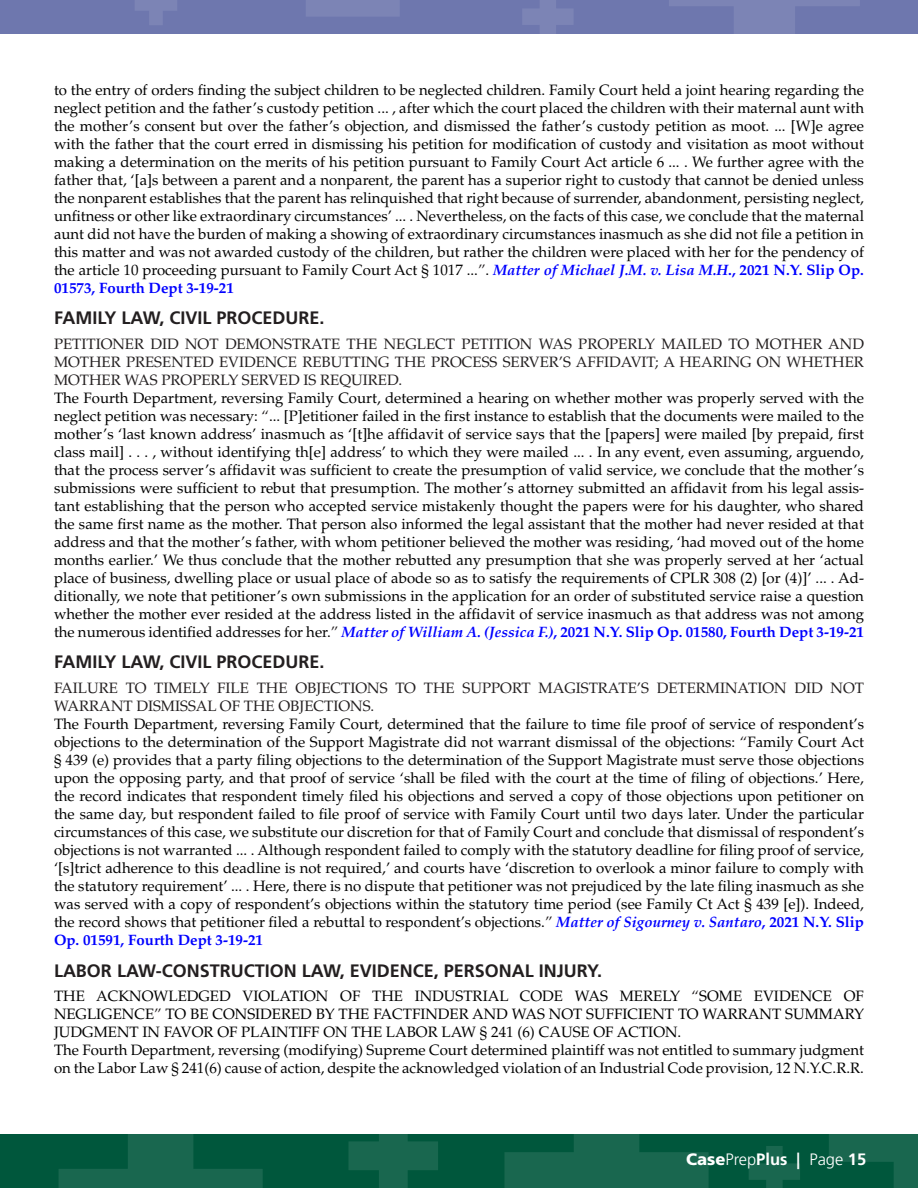
<style>
.page{position:relative;width:918px;height:1188px;background:#fff}
.page>*{position:absolute;margin:0;border:0;box-sizing:border-box;transform-origin:0 0}
.area_of_law{font:700 18px "Frutiger";color:#231f20}
.t1{font:300 16.5px "Frutiger";color:#fff}
.Body_Copy{font:15px/18px "Palatino";color:#000;text-align:justify}
.Body_Copy-2{font:15px/18px "Palatino";color:#231f20;text-align:justify}
.s1{color:#231f20}
.s2{font-weight:700;font-style:italic;color:#00f}
.s3{font-weight:700;color:#00f}
.s4{font-weight:900}
.s5{font-weight:700}
</style>
<div class="page">
<div style="left:0;top:0;width:918px;height:33px;background:#6e77ae"></div>
<div style="left:0;top:1134px;width:918px;height:54px;background:#00573c"></div>
<svg style="left:504px;top:1134px;width:205px;height:54px"></svg>
<svg style="left:59px;top:1134px;width:204px;height:54px"></svg>
<svg style="left:0;top:33px;width:23px;height:1px"></svg>
<svg style="left:306px;top:0;width:93px;height:16px"></svg>
<svg style="left:348px;top:1134px;width:90px;height:54px"></svg>
<svg style="left:749px;top:1146px;width:51px;height:42px"></svg>
<svg style="left:522px;top:0;width:52px;height:34px"></svg>
<svg style="left:135px;top:0;width:42px;height:25px"></svg>
<svg style="left:829px;top:1134px;width:89px;height:54px"></svg>
<svg style="left:669px;top:0;width:191px;height:34px"></svg>
<p class="Body_Copy" style="left:54px;top:81px;width:812px">to the entry of orders finding the subject children to be neglected children. Family Court held a joint hearing regarding the neglect petition and the father’s custody petition ... , after which the court placed the children with their maternal aunt with the mother’s consent but over the father’s objection, and dismissed the father’s custody petition as moot. ... [W]e agree with the father that the court erred in dismissing his petition for modification of custody and visitation as moot without making a determination on the merits of his petition pursuant to Family Court Act article 6 ... . We further agree with the father that, ‘[a]s between a parent and a nonparent, the parent has a superior right to custody that cannot be denied unless the nonparent establishes that the parent has relinquished that right because of surrender, abandonment, persisting neglect, unfitness or other like extraordinary circumstances’ ... . Nevertheless, on the facts of this case, we conclude that the maternal aunt did not have the burden of making a showing of extraordinary circumstances inasmuch as she did not file a petition in this matter and was not awarded custody of the children, but rather the children were placed with her for the pendency of the article 10 proceeding pursuant to Family Court Act § 1017 ...<span class="s1">”</span>. <span class="s2">Matter of Michael J.M. v. Lisa M.H</span><span class="s3">., 2021 N.Y. Slip Op.<br>01573, Fourth Dept 3-19-21</span></p>
<p class="area_of_law" style="left:54px;top:307px;width:272px">FAMILY LAW, CIVIL PROCEDURE.</p>
<p class="Body_Copy-2" style="left:54px;top:335px;width:812px">PETITIONER DID NOT DEMONSTRATE THE NEGLECT PETITION WAS PROPERLY MAILED TO MOTHER AND MOTHER PRESENTED EVIDENCE REBUTTING THE PROCESS SERVER’S AFFIDAVIT; A HEARING ON WHETHER MOTHER WAS PROPERLY SERVED IS REQUIRED.</p>
<p class="Body_Copy" style="left:54px;top:389px;width:812px">The Fourth Department, reversing Family Court, determined a hearing on whether mother was properly served with the neglect petition was necessary: <span class="s1">“</span>... [P]etitioner failed in the first instance to establish that the documents were mailed to the mother’s ‘last known address’ inasmuch as ‘[t]he affidavit of service says that the [papers] were mailed [by prepaid, first class mail] . . . , without identifying th[e] address’ to which they were mailed ... . In any event, even assuming, arguendo, that the process server’s affidavit was sufficient to create the presumption of valid service, we conclude that the mother’s submissions were sufficient to rebut that presumption. The mother’s attorney submitted an affidavit from his legal assis&shy;tant establishing that the person who accepted service mistakenly thought the papers were for his daughter, who shared the same first name as the mother. That person also informed the legal assistant that the mother had never resided at that address and that the mother’s father, with whom petitioner believed the mother was residing, ‘had moved out of the home months earlier.’ We thus conclude that the mother rebutted any presumption that she was properly served at her ‘actual place of business, dwelling place or usual place of abode so as to satisfy the requirements of CPLR 308 (2) [or (4)]’ ... . Ad&shy;ditionally, we note that petitioner’s own submissions in the application for an order of substituted service raise a question whether the mother ever resided at the address listed in the affidavit of service inasmuch as that address was not among the numerous identified addresses for her.<span class="s1">”</span> <span class="s2">Matter of William A. (Jessica F.)</span><span class="s3">, 2021 N.Y. Slip Op. 01580, Fourth Dept 3-19-21</span></p>
<p class="area_of_law" style="left:54px;top:652px;width:272px">FAMILY LAW, CIVIL PROCEDURE.</p>
<p class="Body_Copy-2" style="left:54px;top:679px;width:812px">FAILURE TO TIMELY FILE THE OBJECTIONS TO THE SUPPORT MAGISTRATE’S DETERMINATION DID NOT<br>WARRANT DISMISSAL OF THE OBJECTIONS.</p>
<p class="Body_Copy" style="left:54px;top:715px;width:812px">The Fourth Department, reversing Family Court, determined that the failure to time file proof of service of respondent’s objections to the determination of the Support Magistrate did not warrant dismissal of the objections: <span class="s1">“</span>Family Court Act § 439 (e) provides that a party filing objections to the determination of the Support Magistrate must serve those objections upon the opposing party, and that proof of service ‘shall be filed with the court at the time of filing of objections.’ Here, the record indicates that respondent timely filed his objections and served a copy of those objections upon petitioner on the same day, but respondent failed to file proof of service with Family Court until two days later. Under the particular circumstances of this case, we substitute our discretion for that of Family Court and conclude that dismissal of respondent’s objections is not warranted ... . Although respondent failed to comply with the statutory deadline for filing proof of service, ‘[s]trict adherence to this deadline is not required,’ and courts have ‘discretion to overlook a minor failure to comply with the statutory requirement’ ... . Here, there is no dispute that petitioner was not prejudiced by the late filing inasmuch as she was served with a copy of respondent’s objections within the statutory time period (see Family Ct Act § 439 [e]). Indeed, the record shows that petitioner filed a rebuttal to respondent’s objections.<span class="s1">”</span> <span class="s2">Matter of Sigourney v. Santaro</span><span class="s3">, 2021 N.Y. Slip Op. 01591, Fourth Dept 3-19-21</span></p>
<p class="area_of_law" style="left:54px;top:960px;width:550px">LABOR LAW-CONSTRUCTION LAW, EVIDENCE, PERSONAL INJURY.</p>
<p class="Body_Copy" style="left:54px;top:988px;width:812px">THE ACKNOWLEDGED VIOLATION OF THE INDUSTRIAL CODE WAS MERELY <span class="s1">“</span>SOME EVIDENCE OF NEGLIGENCE<span class="s1">”</span> TO BE CONSIDERED BY THE FACTFINDER AND WAS NOT SUFFICIENT TO WARRANT SUMMARY JUDGMENT IN FAVOR OF PLAINTIFF ON THE LABOR LAW § 241 (6) CAUSE OF ACTION.</p>
<p class="Body_Copy" style="left:54px;top:1042px;width:811px">The Fourth Department, reversing (modifying) Supreme Court determined plaintiff was not entitled to summary judgment on the Labor Law § 241(6) cause of action, despite the acknowledged violation of an Industrial Code provision, 12 N.Y.C.R.R.</p>
<p class="t1" style="left:686px;top:1150px;width:182px"><span class="s4">Case</span>Prep<span class="s5">Plus |</span> Page <span class="s5">15</span></p>
</div>
